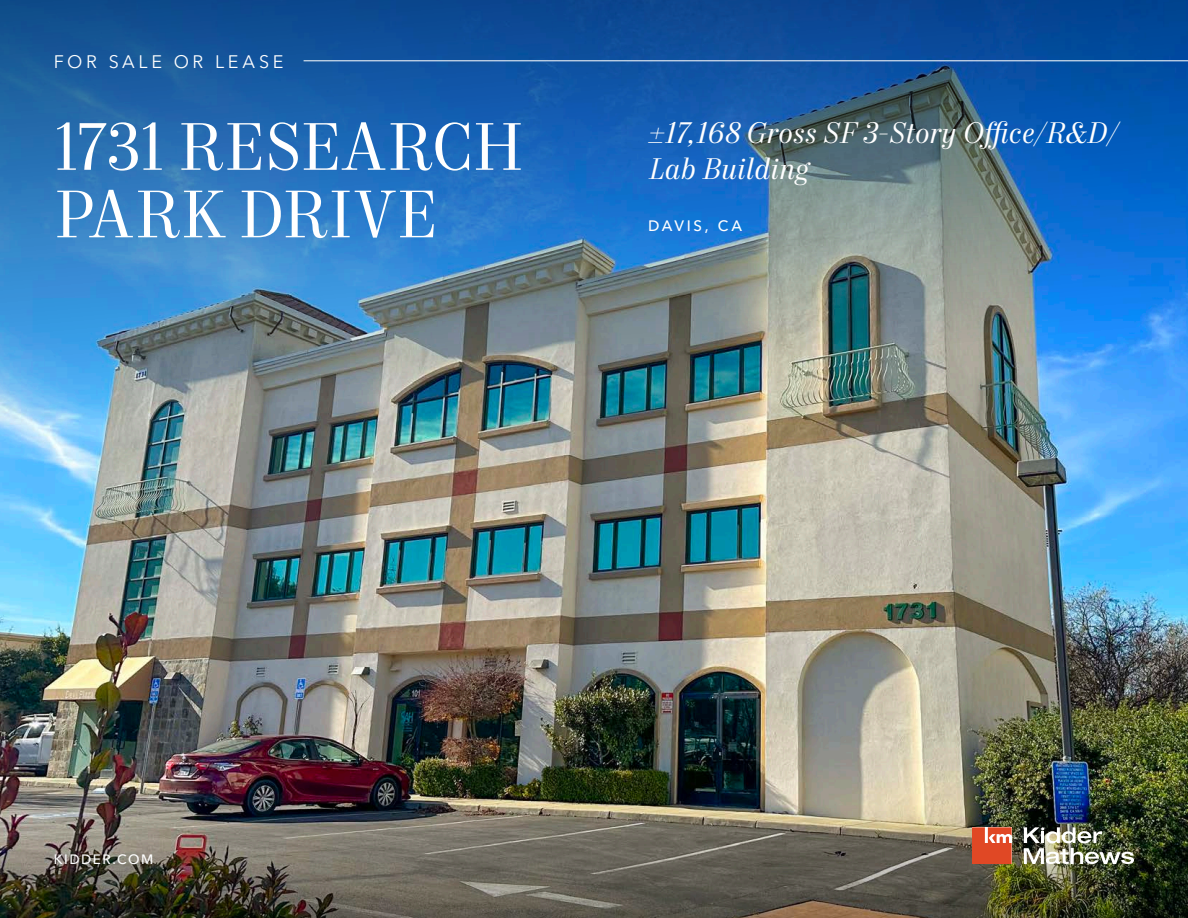
<style>
.page{position:relative;width:1188px;height:918px;background:#fff}
.page>*{position:absolute;margin:0;border:0;box-sizing:border-box;transform-origin:0 0}
.Headline_-_Level_1_-_White_2023{font:67.5px/67.5px "Mort Modern 08";letter-spacing:-.005em;color:#fff}
.Callout_Text_-_Italics_-_White_2023{font:italic 30px/36px "Mort Modern 08";letter-spacing:.01em;color:#fff}
.Section_Identifier_-_White_2023{font:18px "Avenir Next LT Pro";letter-spacing:.2em;color:#fff}
.Property_Address_-_White_2023{font:500 15px "Avenir Next LT Pro";letter-spacing:.18em;color:#fff}
.KM_URL_-_White_2023{font:500 13.5px "Avenir Next LT Pro";letter-spacing:.11em;color:#fff}
</style>
<div class="page">
<img style="left:0;top:0;width:1188px;height:918px">
<img style="left:1024px;top:827px;width:110px;height:37px">
<svg style="left:972px;top:827px;width:40px;height:37px"></svg>
<hr style="left:304px;top:60px;width:884px;height:1px;background:#fff">
<p class="Section_Identifier_-_White_2023" style="left:54px;top:51px;width:231px">FOR SALE OR LEASE</p>
<p class="Headline_-_Level_1_-_White_2023" style="left:54px;top:117px;width:472px">1731 RESEARCH<br>PARK DRIVE</p>
<p class="Callout_Text_-_Italics_-_White_2023" style="left:648px;top:116px;width:474px">±17,168 Gross SF 3-Story Office/R&amp;D/<br>Lab Building</p>
<p class="Property_Address_-_White_2023" style="left:648px;top:217px;width:96px">DAVIS, CA</p>
<p class="KM_URL_-_White_2023" style="left:54px;top:851px;width:101px">KIDDER.COM</p>
</div>
